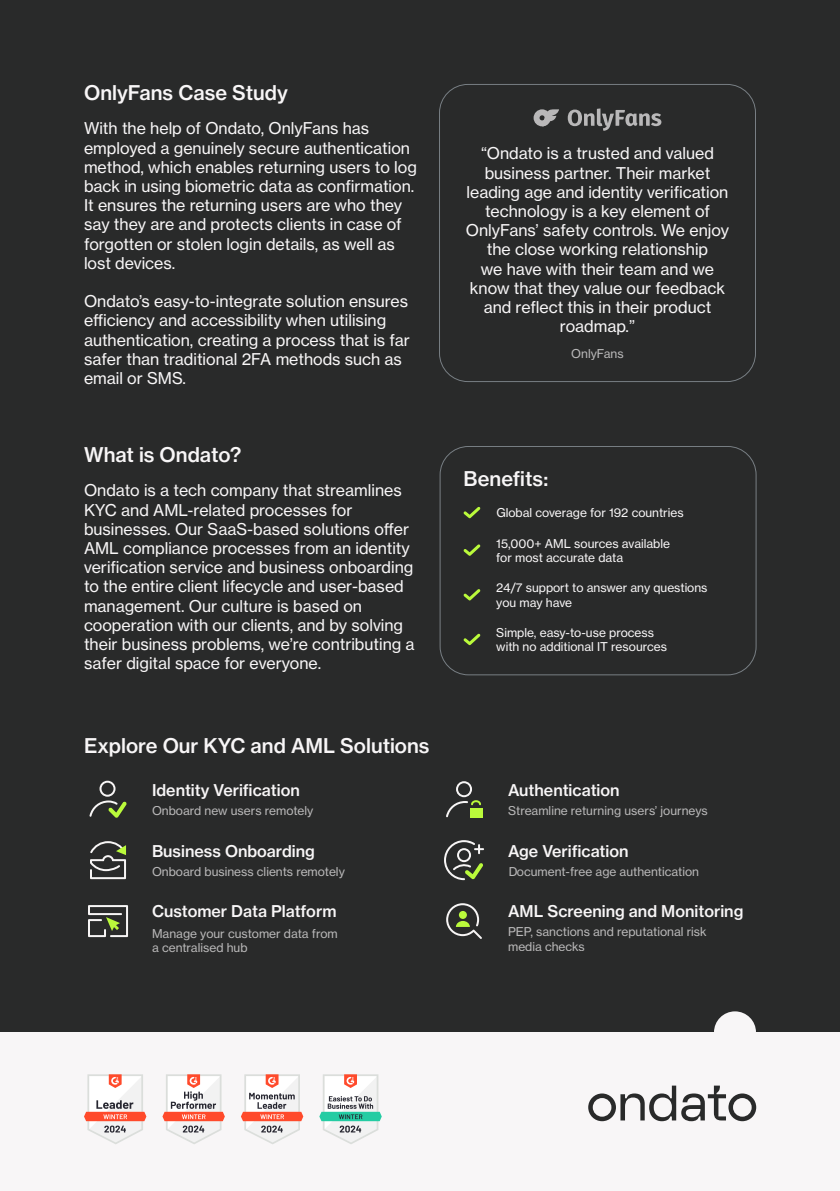
<style>
.page{position:relative;width:840px;height:1191px;background:#fff}
.page>*{position:absolute;margin:0;border:0;box-sizing:border-box;transform-origin:0 0}
.t1{font:20px "N Haas Grotesk TX Pro 65 Md";color:#f8f6f7}
.t2{font:16px/19.2px "N Haas Grotesk TX Pro 55 Rg";color:#f8f6f7}
.t3{font:16px "N Haas Grotesk TX Pro 65 Md";color:#f8f6f7}
.t4{font:12px/14.4px "N Haas Grotesk TX Pro 55 Rg";color:#f8f6f7}
</style>
<div class="page">
<div style="left:0;top:0;width:839px;height:1191px;background:#292a2a"></div>
<div style="left:439px;top:446px;width:317px;height:229px;border:1px solid #c8d4df;border-radius:28px"></div>
<div style="left:0;top:1032px;width:839px;height:159px;background:#f8f6f7"></div>
<div style="left:713px;top:1011px;width:42px;height:42px;background:#f8f6f7;border-radius:50%"></div>
<svg style="left:588px;top:1085px;width:87px;height:36px"></svg>
<svg style="left:681px;top:1085px;width:74px;height:36px"></svg>
<div style="left:439px;top:84px;width:316px;height:298px;border:1px solid #c8d4df;border-radius:28px"></div>
<svg style="left:533px;top:109px;width:26px;height:17px"></svg>
<svg style="left:567px;top:108px;width:94px;height:23px"></svg>
<svg style="left:463px;top:507px;width:17px;height:11px"></svg>
<svg style="left:463px;top:544px;width:17px;height:12px"></svg>
<svg style="left:463px;top:589px;width:17px;height:11px"></svg>
<svg style="left:463px;top:633px;width:17px;height:12px"></svg>
<svg style="left:89px;top:780px;width:38px;height:37px"></svg>
<svg style="left:90px;top:841px;width:36px;height:38px"></svg>
<svg style="left:88px;top:905px;width:40px;height:32px"></svg>
<div style="left:470px;top:808px;width:12px;height:9px;background:#bafa3b"></div>
<svg style="left:446px;top:781px;width:35px;height:36px"></svg>
<svg style="left:444px;top:840px;width:40px;height:40px"></svg>
<svg style="left:446px;top:903px;width:35px;height:36px"></svg>
<svg style="left:319px;top:1074px;width:62px;height:70px"></svg>
<svg style="left:162px;top:1074px;width:63px;height:70px"></svg>
<svg style="left:84px;top:1074px;width:62px;height:70px"></svg>
<svg style="left:241px;top:1074px;width:62px;height:70px"></svg>
<p class="t1" style="left:84px;top:80px;width:205px">OnlyFans Case Study</p>
<p class="t2" style="left:84px;top:119px;width:334px">With the help of Ondato, OnlyFans has employed a genuinely secure authentication method, which enables returning users to log back in using biometric data as confirmation.<br>It ensures the returning users are who they say they are and protects clients in case of forgotten or stolen login details, as well as lost devices.</p>
<p class="t2" style="left:84px;top:292px;width:327px">Ondato’s easy-to-integrate solution ensures efficiency and accessibility when utilising authentication, creating a process that is far safer than traditional 2FA methods such as email or SMS.</p>
<p class="t1" style="left:84px;top:442px;width:159px">What is Ondato?</p>
<p class="t2" style="left:84px;top:481px;width:332px">Ondato is a tech company that streamlines KYC and AML-related processes for businesses. Our SaaS-based solutions offer AML compliance processes from an identity verification service and business onboarding to the entire client lifecycle and user-based management. Our culture is based on cooperation with our clients, and by solving their business problems, we’re contributing a safer digital space for everyone.</p>
<p class="t1" style="left:84px;top:733px;width:347px">Explore Our KYC and AML Solutions</p>
<p class="t3" style="left:152px;top:780px;width:149px">Identity Verification</p>
<p class="t4" style="left:152px;top:803px;width:163px">Onboard new users remotely</p>
<p class="t3" style="left:152px;top:841px;width:164px">Business Onboarding</p>
<p class="t4" style="left:152px;top:864px;width:194px">Onboard business clients remotely</p>
<p class="t3" style="left:152px;top:901px;width:186px">Customer Data Platform</p>
<p class="t4" style="left:152px;top:926px;width:187px">Manage your customer data from a centralised hub</p>
<p class="t2" style="left:465px;top:144px;width:264px;text-align:center">“Ondato is a trusted and valued business partner. Their market leading age and identity verification technology is a key element of<br>OnlyFans’ safety controls. We enjoy the close working relationship<br>we have with their team and we know that they value our feedback and reflect this in their product roadmap.”</p>
<p class="t4" style="left:571px;top:346px;width:54px">OnlyFans</p>
<p class="t1" style="left:463px;top:466px;width:86px">Benefits:</p>
<p class="t4" style="left:496px;top:505px;width:189px">Global coverage for 192 countries</p>
<p class="t4" style="left:496px;top:536px;width:175px">15,000+ AML sources available</p>
<p class="t4" style="left:496px;top:550px;width:128px">for most accurate data</p>
<p class="t4" style="left:496px;top:580px;width:213px">24/7 support to answer any questions</p>
<p class="t4" style="left:496px;top:595px;width:77px">you may have</p>
<p class="t4" style="left:496px;top:625px;width:159px">Simple, easy-to-use process</p>
<p class="t4" style="left:496px;top:640px;width:172px">with no additional IT resources</p>
<p class="t3" style="left:508px;top:780px;width:113px">Authentication</p>
<p class="t4" style="left:508px;top:803px;width:201px">Streamline returning users’ journeys</p>
<p class="t3" style="left:508px;top:841px;width:122px">Age Verification</p>
<p class="t4" style="left:508px;top:864px;width:192px">Document-free age authentication</p>
<p class="t3" style="left:508px;top:901px;width:237px">AML Screening and Monitoring</p>
<p class="t4" style="left:508px;top:924px;width:200px">PEP, sanctions and reputational risk media checks</p>
</div>
